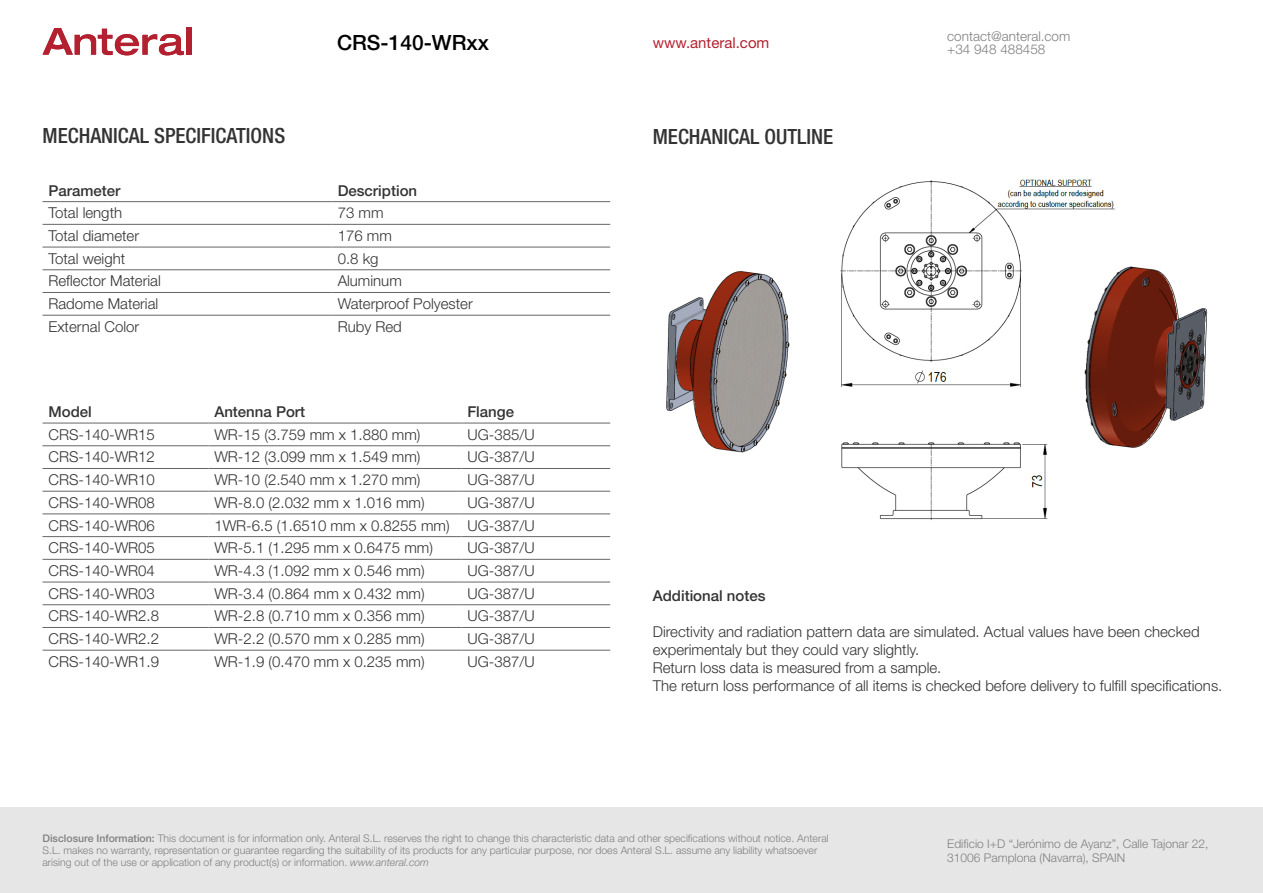
<style>
.page{position:relative;width:1263px;height:893px;background:#fff}
.page>*{position:absolute;margin:0;border:0;box-sizing:border-box;transform-origin:0 0}
.t1{font:500 condensed 21px "Helvetica Neue LT Std";color:#333}
.t2{font:500 21px "Helvetica Neue LT Std";color:#000}
.t3{font:300 15px/18px "Helvetica Neue LT Std";color:#333}
.t4{font:500 15px "Helvetica Neue LT Std";color:#333}
.t5{font:15px "Helvetica Neue LT Std";color:#b32130}
.t6{font:300 13.5px/13.5px "Helvetica Neue LT Std";color:#808080}
.t7{font:300 12px/13.5px "Helvetica Neue LT Std";color:#808080}
.t8{font:300 10.5px/12px "Helvetica Neue LT Std";color:#808080}
.s1{font-weight:500}
.s2{font-style:italic}
</style>
<div class="page">
<div style="left:0;top:808px;width:1263px;height:85px;background:#e6e6e6"></div>
<div style="left:186px;top:28px;width:5px;height:27px;background:#b32130"></div>
<svg style="left:43px;top:28px;width:141px;height:27px"></svg>
<hr style="left:43px;top:201px;width:289px;height:1px;background:#666">
<hr style="left:332px;top:201px;width:278px;height:1px;background:#666">
<hr style="left:43px;top:224px;width:289px;height:1px;background:#666">
<hr style="left:332px;top:224px;width:278px;height:1px;background:#666">
<hr style="left:43px;top:247px;width:289px;height:1px;background:#666">
<hr style="left:332px;top:247px;width:278px;height:1px;background:#666">
<hr style="left:43px;top:269px;width:289px;height:1px;background:#666">
<hr style="left:332px;top:269px;width:278px;height:1px;background:#666">
<hr style="left:43px;top:292px;width:289px;height:1px;background:#666">
<hr style="left:332px;top:292px;width:278px;height:1px;background:#666">
<hr style="left:43px;top:315px;width:289px;height:1px;background:#666">
<hr style="left:332px;top:315px;width:278px;height:1px;background:#666">
<img style="left:666px;top:179px;width:542px;height:342px">
<hr style="left:43px;top:423px;width:165px;height:1px;background:#666">
<hr style="left:208px;top:423px;width:253px;height:1px;background:#666">
<hr style="left:461px;top:423px;width:149px;height:1px;background:#666">
<hr style="left:43px;top:445px;width:165px;height:1px;background:#666">
<hr style="left:208px;top:445px;width:253px;height:1px;background:#666">
<hr style="left:461px;top:445px;width:149px;height:1px;background:#666">
<hr style="left:43px;top:468px;width:165px;height:1px;background:#666">
<hr style="left:208px;top:468px;width:253px;height:1px;background:#666">
<hr style="left:461px;top:468px;width:149px;height:1px;background:#666">
<hr style="left:43px;top:491px;width:165px;height:1px;background:#666">
<hr style="left:208px;top:491px;width:253px;height:1px;background:#666">
<hr style="left:461px;top:491px;width:149px;height:1px;background:#666">
<hr style="left:43px;top:513px;width:165px;height:1px;background:#666">
<hr style="left:208px;top:513px;width:253px;height:1px;background:#666">
<hr style="left:461px;top:513px;width:149px;height:1px;background:#666">
<hr style="left:43px;top:536px;width:165px;height:1px;background:#666">
<hr style="left:208px;top:536px;width:253px;height:1px;background:#666">
<hr style="left:461px;top:536px;width:149px;height:1px;background:#666">
<hr style="left:43px;top:559px;width:165px;height:1px;background:#666">
<hr style="left:208px;top:559px;width:253px;height:1px;background:#666">
<hr style="left:461px;top:559px;width:149px;height:1px;background:#666">
<hr style="left:43px;top:582px;width:165px;height:1px;background:#666">
<hr style="left:208px;top:582px;width:253px;height:1px;background:#666">
<hr style="left:461px;top:582px;width:149px;height:1px;background:#666">
<hr style="left:43px;top:604px;width:165px;height:1px;background:#666">
<hr style="left:208px;top:604px;width:253px;height:1px;background:#666">
<hr style="left:461px;top:604px;width:149px;height:1px;background:#666">
<hr style="left:43px;top:627px;width:165px;height:1px;background:#666">
<hr style="left:208px;top:627px;width:253px;height:1px;background:#666">
<hr style="left:461px;top:627px;width:149px;height:1px;background:#666">
<hr style="left:43px;top:650px;width:165px;height:1px;background:#666">
<hr style="left:208px;top:650px;width:253px;height:1px;background:#666">
<hr style="left:461px;top:650px;width:149px;height:1px;background:#666">
<p class="t1" style="left:43px;top:123px;width:244px">MECHANICAL SPECIFICATIONS</p>
<p class="t2" style="left:337px;top:30px;width:154px">CRS-140-WRxx</p>
<p class="t4" style="left:49px;top:181px;width:73px">Parameter</p>
<p class="t4" style="left:338px;top:181px;width:81px">Description</p>
<p class="t3" style="left:49px;top:204px;width:75px">Total length</p>
<p class="t3" style="left:338px;top:204px;width:47px">73 mm</p>
<p class="t3" style="left:49px;top:226px;width:92px">Total diameter</p>
<p class="t3" style="left:338px;top:226px;width:56px">176 mm</p>
<p class="t3" style="left:49px;top:249px;width:78px">Total weight</p>
<p class="t3" style="left:338px;top:249px;width:42px">0.8 kg</p>
<p class="t3" style="left:49px;top:272px;width:114px">Reflector Material</p>
<p class="t3" style="left:338px;top:272px;width:66px">Aluminum</p>
<p class="t3" style="left:49px;top:295px;width:111px">Radome Material</p>
<p class="t3" style="left:338px;top:295px;width:137px">Waterproof Polyester</p>
<p class="t3" style="left:49px;top:317px;width:92px">External Color</p>
<p class="t3" style="left:338px;top:317px;width:66px">Ruby Red</p>
<p class="t4" style="left:49px;top:403px;width:45px">Model</p>
<p class="t4" style="left:214px;top:403px;width:92px">Antenna Port</p>
<p class="t4" style="left:467px;top:403px;width:48px">Flange</p>
<p class="t3" style="left:49px;top:425px;width:108px">CRS-140-WR15</p>
<p class="t3" style="left:214px;top:425px;width:208px">WR-15 (3.759 mm x 1.880 mm)</p>
<p class="t3" style="left:467px;top:425px;width:69px">UG-385/U</p>
<p class="t3" style="left:49px;top:448px;width:108px">CRS-140-WR12</p>
<p class="t3" style="left:214px;top:448px;width:208px">WR-12 (3.099 mm x 1.549 mm)</p>
<p class="t3" style="left:467px;top:448px;width:69px">UG-387/U</p>
<p class="t3" style="left:49px;top:471px;width:108px">CRS-140-WR10</p>
<p class="t3" style="left:214px;top:471px;width:208px">WR-10 (2.540 mm x 1.270 mm)</p>
<p class="t3" style="left:467px;top:471px;width:69px">UG-387/U</p>
<p class="t3" style="left:49px;top:493px;width:108px">CRS-140-WR08</p>
<p class="t3" style="left:214px;top:493px;width:212px">WR-8.0 (2.032 mm x 1.016 mm)</p>
<p class="t3" style="left:467px;top:493px;width:69px">UG-387/U</p>
<p class="t3" style="left:49px;top:516px;width:108px">CRS-140-WR06</p>
<p class="t3" style="left:214px;top:516px;width:237px">1WR-6.5 (1.6510 mm x 0.8255 mm)</p>
<p class="t3" style="left:467px;top:516px;width:69px">UG-387/U</p>
<p class="t3" style="left:49px;top:539px;width:108px">CRS-140-WR05</p>
<p class="t3" style="left:214px;top:539px;width:220px">WR-5.1 (1.295 mm x 0.6475 mm)</p>
<p class="t3" style="left:467px;top:539px;width:69px">UG-387/U</p>
<p class="t3" style="left:49px;top:561px;width:108px">CRS-140-WR04</p>
<p class="t3" style="left:214px;top:561px;width:212px">WR-4.3 (1.092 mm x 0.546 mm)</p>
<p class="t3" style="left:467px;top:561px;width:69px">UG-387/U</p>
<p class="t3" style="left:49px;top:584px;width:108px">CRS-140-WR03</p>
<p class="t3" style="left:214px;top:584px;width:212px">WR-3.4 (0.864 mm x 0.432 mm)</p>
<p class="t3" style="left:467px;top:584px;width:69px">UG-387/U</p>
<p class="t3" style="left:49px;top:607px;width:112px">CRS-140-WR2.8</p>
<p class="t3" style="left:214px;top:607px;width:212px">WR-2.8 (0.710 mm x 0.356 mm)</p>
<p class="t3" style="left:467px;top:607px;width:69px">UG-387/U</p>
<p class="t3" style="left:49px;top:629px;width:112px">CRS-140-WR2.2</p>
<p class="t3" style="left:214px;top:629px;width:212px">WR-2.2 (0.570 mm x 0.285 mm)</p>
<p class="t3" style="left:467px;top:629px;width:69px">UG-387/U</p>
<p class="t3" style="left:49px;top:652px;width:112px">CRS-140-WR1.9</p>
<p class="t3" style="left:214px;top:652px;width:212px">WR-1.9 (0.470 mm x 0.235 mm)</p>
<p class="t3" style="left:467px;top:652px;width:69px">UG-387/U</p>
<p class="t5" style="left:653px;top:34px;width:118px">www.anteral.com</p>
<p class="t6" style="left:947px;top:29px;width:125px">contact@anteral.com +34 948 488458</p>
<p class="t1" style="left:653px;top:124px;width:182px">MECHANICAL OUTLINE</p>
<p class="t4" style="left:653px;top:587px;width:114px">Additional notes</p>
<p class="t3" style="left:653px;top:623px;width:548px">Directivity and radiation pattern data are simulated. Actual values have been checked experimentaly but they could vary slightly.</p>
<p class="t3" style="left:653px;top:659px;width:290px">Return loss data is measured from a sample.</p>
<p class="t3" style="left:653px;top:677px;width:571px">The return loss performance of all items is checked before delivery to fulfill specifications.</p>
<p class="t8" style="left:43px;top:832px;width:788px"><span class="s1">Disclosure Information:</span> This document is for information only. Anteral S.L. reserves the right to change this characteristic data and other specifications without notice. Anteral<br>S.L. makes no warranty, representation or guarantee regarding the suitability of its products for any particular purpose, nor does Anteral S.L. assume any liability whatsoever arising out of the use or application of any product(s) or information. <span class="s2">www.anteral.com</span></p>
<p class="t7" style="left:947px;top:837px;width:263px">Edificio I+D “Jerónimo de Ayanz”, Calle Tajonar 22,<br>31006 Pamplona (Navarra), SPAIN</p>
</div>
